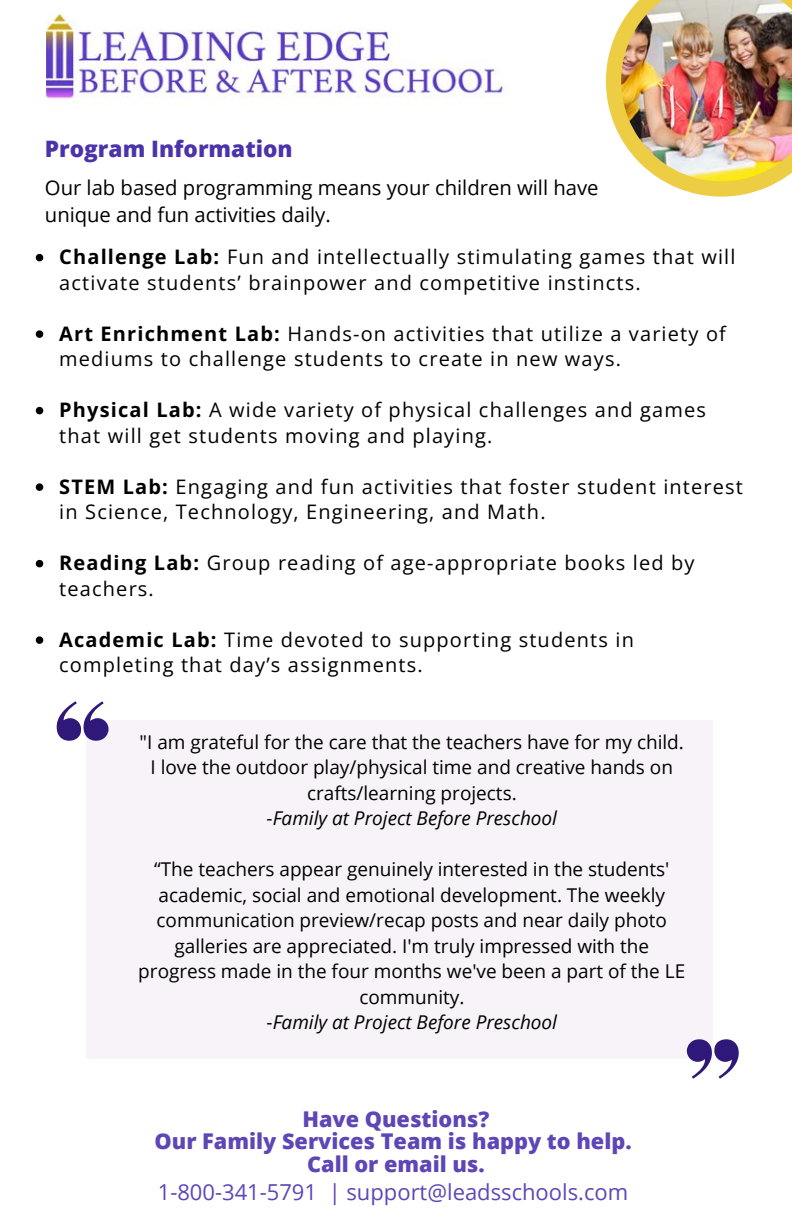
<style>
.page{position:relative;width:792px;height:1224px;background:#fff}
.page>*{position:absolute;margin:0;border:0;box-sizing:border-box;transform-origin:0 0}
.t1{font:800 22.6px "Open Sans";color:#4d33aa}
.t2{font:22px "Open Sans";color:#5f46b6}
.t3{font:800 21.8px/22.4px "Open Sans";color:#5f46b6;text-align:center}
.t4{font:20.2px/27px "Open Sans";color:#000}
.t5{font:20px/25.6px "Open Sans";letter-spacing:.06em;color:#000}
.t6{font:19px/25.6px "Open Sans";color:#000;text-align:center}
.t7{font:italic 19px "Open Sans";color:#000}
.s1{font-weight:700}
.s2{font-style:normal}
</style>
<div class="page">
<img style="left:47px;top:14px;width:457px;height:92px">
<svg style="left:606px;top:24px;width:173px;height:173px"></svg>
<img style="left:621px;top:0;width:171px;height:181px">
<div style="left:86px;top:721px;width:627px;height:338px;background:#f7f3f8"></div>
<svg style="left:57px;top:701px;width:52px;height:39px"></svg>
<svg style="left:687px;top:1040px;width:52px;height:39px"></svg>
<svg style="left:36px;top:254px;width:7px;height:7px"></svg>
<svg style="left:36px;top:330px;width:7px;height:8px"></svg>
<svg style="left:36px;top:407px;width:7px;height:7px"></svg>
<svg style="left:36px;top:483px;width:7px;height:8px"></svg>
<svg style="left:36px;top:560px;width:7px;height:7px"></svg>
<svg style="left:36px;top:636px;width:7px;height:8px"></svg>
<p class="t1" style="left:45px;top:133px;width:249px">Program Information</p>
<p class="t4" style="left:45px;top:174px;width:555px">Our lab based programming means your children will have unique and fun activities daily.</p>
<p class="t5" style="left:59px;top:244px;width:678px"><span class="s1">Challenge Lab:</span> Fun and intellectually stimulating games that will activate students’ brainpower and competitive instincts.</p>
<p class="t5" style="left:59px;top:320px;width:668px"><span class="s1">Art Enrichment Lab:</span> Hands-on activities that utilize a variety of mediums to challenge students to create in new ways.</p>
<p class="t5" style="left:59px;top:397px;width:648px"><span class="s1">Physical Lab:</span> A wide variety of physical challenges and games that will get students moving and playing.</p>
<p class="t5" style="left:59px;top:473px;width:685px"><span class="s1">STEM Lab:</span> Engaging and fun activities that foster student interest in Science, Technology, Engineering, and Math.</p>
<p class="t5" style="left:59px;top:550px;width:637px"><span class="s1">Reading Lab:</span> Group reading of age-appropriate books led by teachers.</p>
<p class="t5" style="left:59px;top:626px;width:576px"><span class="s1">Academic Lab:</span> Time devoted to supporting students in completing that day’s assignments.</p>
<p class="t6" style="left:140px;top:729px;width:546px">"I am grateful for the care that the teachers have for my child.<br>I love the outdoor play/physical time and creative hands on crafts/learning projects.</p>
<h1 class="t7" style="left:267px;top:805px;width:292px"><span class="s2">-</span>Family at Project Before Preschool</h1>
<p class="t6" style="left:138px;top:856px;width:548px">“The teachers appear genuinely interested in the students' academic, social and emotional development. The weekly communication preview/recap posts and near daily photo galleries are appreciated. I'm truly impressed with the progress made in the four months we've been a part of the LE community.</p>
<p class="t7" style="left:267px;top:1009px;width:292px"><span class="s2">-</span>Family at Project Before Preschool</p>
<p class="t3" style="left:155px;top:1107px;width:479px">Have Questions?<br>Our Family Services Team is happy to help.<br>Call or email us.</p>
<p class="t2" style="left:158px;top:1176px;width:472px">1-800-341-5791 | support@leadsschools.com</p>
</div>
